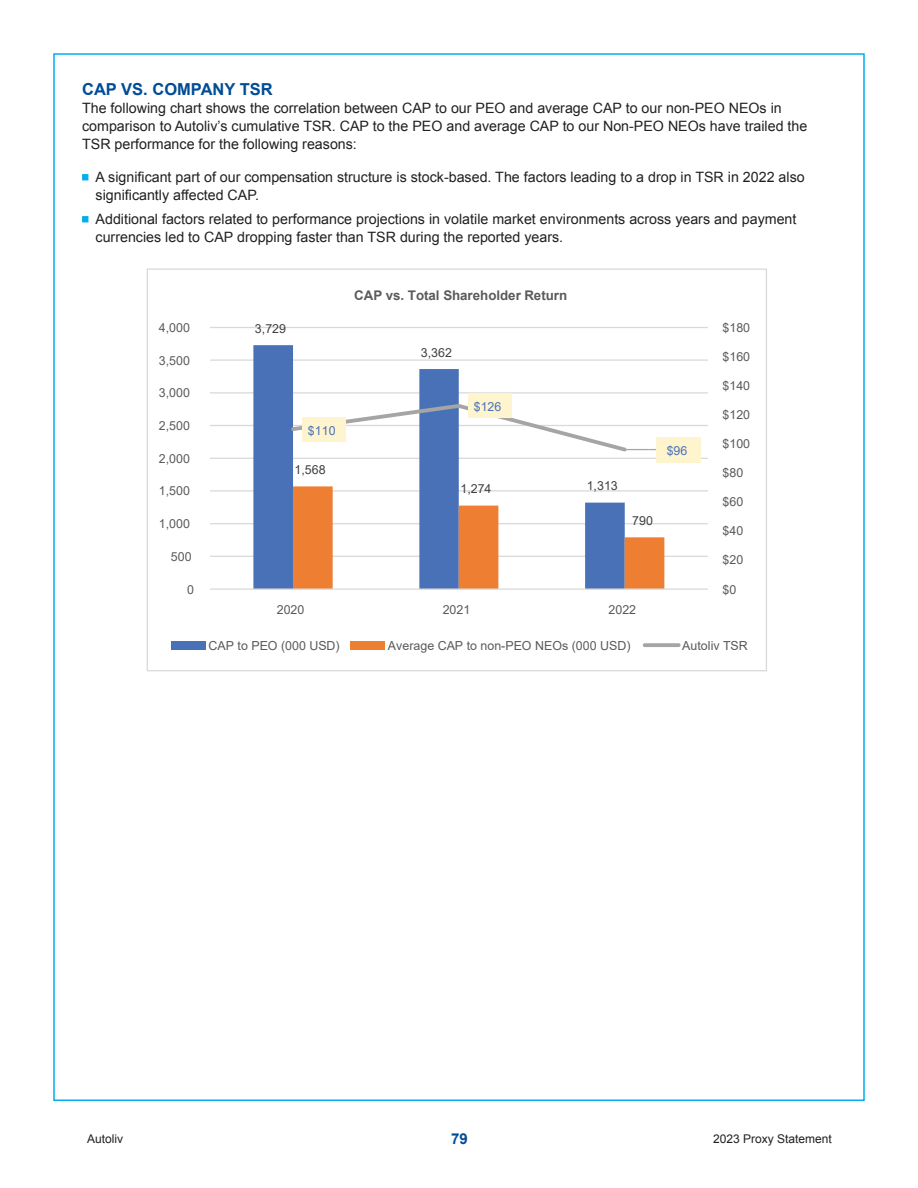
<style>
.page{position:relative;width:918px;height:1188px;background:#fff}
.page>*{position:absolute;margin:0;border:0;box-sizing:border-box;transform-origin:0 0}
.Director_Bio{font:700 16.5px "Arial";color:#004c97}
.t1{font:700 15px "Arial";color:#004c97}
.t2{font:14.25px/18px "Arial";color:#231f20}
.t3{font:700 13.35px "Arial";color:#5a5a5a}
.t4{font:12.45px "Arial";color:#5a5a5a}
.t5{font:12.45px "Arial";color:#414040}
.t6{font:12.45px "Arial";color:#4871b8}
.t7{font:12px "Arial";color:#231f20}
</style>
<div class="page">
<svg style="left:82px;top:174px;width:6px;height:6px"></svg>
<svg style="left:82px;top:216px;width:6px;height:6px"></svg>
<hr style="left:210px;top:327px;width:498px;height:1px;background:#d9d9d8">
<hr style="left:210px;top:359px;width:498px;height:2px;background:#d9d9d8">
<hr style="left:210px;top:392px;width:498px;height:2px;background:#d9d9d8">
<hr style="left:210px;top:425px;width:498px;height:1px;background:#d9d9d8">
<hr style="left:210px;top:458px;width:498px;height:1px;background:#d9d9d8">
<hr style="left:210px;top:490px;width:498px;height:2px;background:#d9d9d8">
<hr style="left:210px;top:523px;width:498px;height:1px;background:#d9d9d8">
<hr style="left:210px;top:556px;width:498px;height:1px;background:#d9d9d8">
<svg style="left:253px;top:345px;width:372px;height:243px"></svg>
<svg style="left:293px;top:486px;width:371px;height:102px"></svg>
<hr style="left:210px;top:588px;width:498px;height:2px;background:#d9d9d8">
<svg style="left:289px;top:402px;width:368px;height:52px"></svg>
<div style="left:303px;top:417px;width:43px;height:24px;background:#fef4ce"></div>
<div style="left:469px;top:394px;width:43px;height:24px;background:#fef4ce"></div>
<div style="left:657px;top:437px;width:44px;height:26px;background:#fef4ce"></div>
<div style="left:171px;top:641px;width:34px;height:9px;background:#4871b8"></div>
<div style="left:350px;top:641px;width:34px;height:9px;background:#ee7e31"></div>
<svg style="left:645px;top:643px;width:34px;height:4px"></svg>
<p class="Director_Bio" style="left:82px;top:78px;width:192px">CAP VS. COMPANY TSR</p>
<p class="t2" style="left:82px;top:99px;width:727px">The following chart shows the correlation between CAP to our PEO and average CAP to our non-PEO NEOs in comparison to Autoliv’s cumulative TSR. CAP to the PEO and average CAP to our Non-PEO NEOs have trailed the<br>TSR performance for the following reasons:</p>
<p class="t2" style="left:96px;top:168px;width:711px">A significant part of our compensation structure is stock-based. The factors leading to a drop in TSR in 2022 also significantly affected CAP.</p>
<p class="t2" style="left:96px;top:210px;width:702px">Additional factors related to performance projections in volatile market environments across years and payment currencies led to CAP dropping faster than TSR during the reported years.</p>
<p class="t3" style="left:354px;top:286px;width:215px">CAP vs. Total Shareholder Return</p>
<p class="t4" style="left:159px;top:319px;width:33px">4,000</p>
<p class="t5" style="left:255px;top:320px;width:33px">3,729</p>
<p class="t4" style="left:723px;top:319px;width:29px">$180</p>
<p class="t4" style="left:159px;top:352px;width:33px">3,500</p>
<p class="t5" style="left:421px;top:344px;width:33px">3,362</p>
<p class="t4" style="left:723px;top:348px;width:29px">$160</p>
<p class="t4" style="left:159px;top:384px;width:33px">3,000</p>
<p class="t4" style="left:723px;top:377px;width:29px">$140</p>
<p class="t4" style="left:159px;top:417px;width:33px">2,500</p>
<p class="t6" style="left:308px;top:422px;width:29px">$110</p>
<p class="t6" style="left:474px;top:398px;width:29px">$126</p>
<p class="t4" style="left:723px;top:406px;width:29px">$120</p>
<p class="t4" style="left:159px;top:450px;width:33px">2,000</p>
<p class="t5" style="left:295px;top:461px;width:33px">1,568</p>
<p class="t6" style="left:667px;top:442px;width:22px">$96</p>
<p class="t4" style="left:723px;top:435px;width:29px">$100</p>
<p class="t4" style="left:723px;top:464px;width:22px">$80</p>
<p class="t4" style="left:159px;top:482px;width:33px">1,500</p>
<p class="t5" style="left:460px;top:480px;width:33px">1,274</p>
<p class="t5" style="left:587px;top:477px;width:33px">1,313</p>
<p class="t4" style="left:723px;top:493px;width:22px">$60</p>
<p class="t4" style="left:159px;top:515px;width:33px">1,000</p>
<p class="t5" style="left:632px;top:512px;width:22px">790</p>
<p class="t4" style="left:723px;top:522px;width:22px">$40</p>
<p class="t4" style="left:171px;top:548px;width:22px">500</p>
<p class="t4" style="left:723px;top:552px;width:22px">$20</p>
<p class="t4" style="left:187px;top:581px;width:8px">0</p>
<p class="t4" style="left:723px;top:581px;width:15px">$0</p>
<p class="t4" style="left:277px;top:601px;width:29px">2020</p>
<p class="t4" style="left:443px;top:601px;width:29px">2021</p>
<p class="t4" style="left:609px;top:601px;width:29px">2022</p>
<p class="t4" style="left:209px;top:637px;width:133px">CAP to PEO (000 USD)</p>
<p class="t4" style="left:388px;top:637px;width:244px">Average CAP to non-PEO NEOs (000 USD)</p>
<p class="t4" style="left:682px;top:637px;width:67px">Autoliv TSR</p>
<p class="t7" style="left:87px;top:1131px;width:38px">Autoliv</p>
<p class="t1" style="left:451px;top:1128px;width:18px">79</p>
<p class="t7" style="left:713px;top:1131px;width:120px">2023 Proxy Statement</p>
</div>
